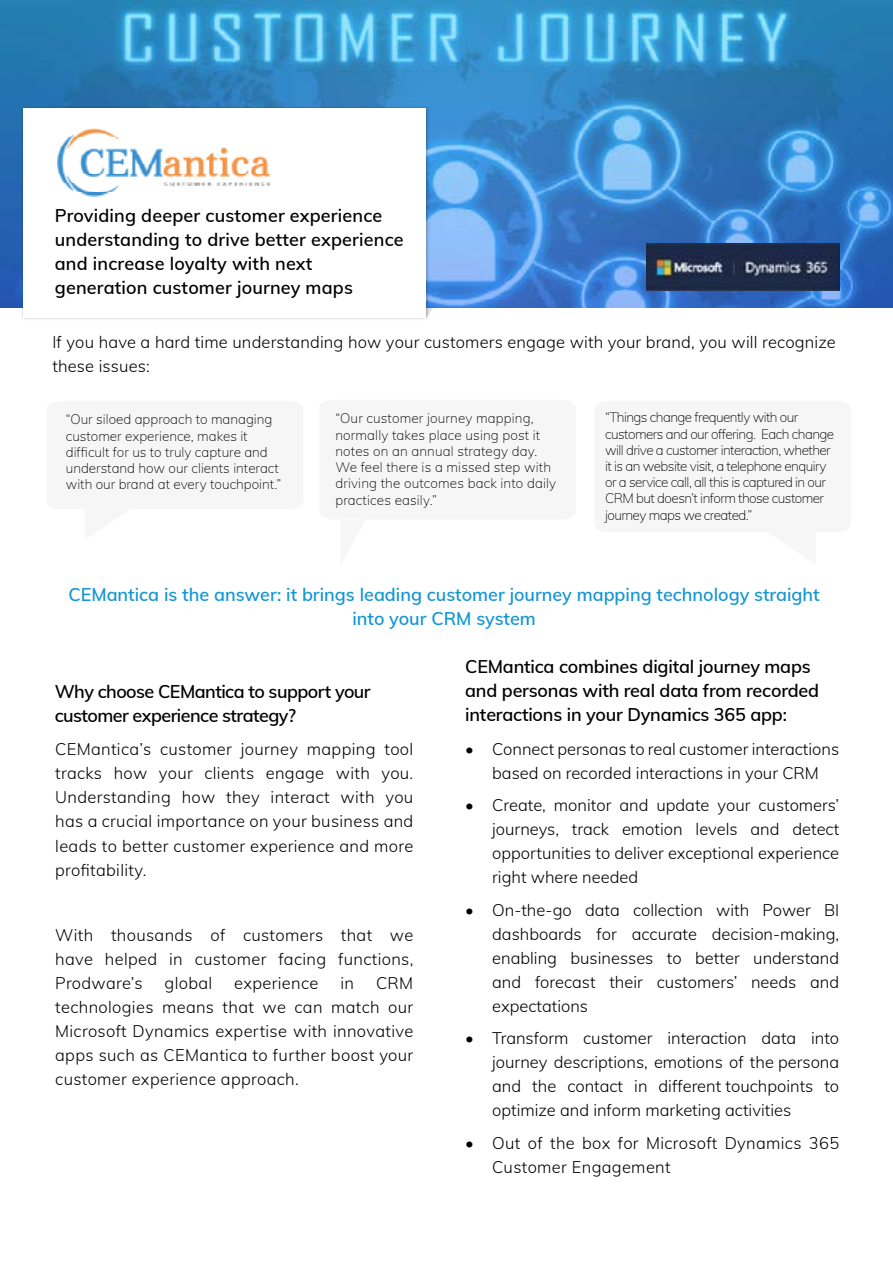
<style>
.page{position:relative;width:893px;height:1263px;background:#fff}
.page>*{position:absolute;margin:0;border:0;box-sizing:border-box;transform-origin:0 0}
.t1{font:600 18px/24px "Muli";letter-spacing:.01em;color:#000}
.t2{font:600 18px/24px "Muli";letter-spacing:-.01em;color:#000}
.t3{font:600 18px/24px "Muli";color:#1396d4;text-align:center}
.t4{font:600 18px/24px "Muli";letter-spacing:-.03em;color:#000}
.t5{font:300 16.5px/24px "Muli";letter-spacing:.01em;color:#000;text-align:justify}
.t6{font:200 13.5px/16.2px "Muli";color:#000}
.t7{font:200 13.5px/16.2px "Muli";letter-spacing:-.04em;color:#000}
</style>
<div class="page">
<svg style="left:429px;top:307px;width:11px;height:6px"></svg>
<img style="left:0;top:0;width:893px;height:307px">
<img style="left:646px;top:244px;width:194px;height:47px">
<div style="left:21px;top:106px;width:408px;height:214px;background:#000;opacity:.3"></div>
<div style="left:23px;top:109px;width:402px;height:209px;background:#fff"></div>
<img style="left:57px;top:129px;width:214px;height:68px">
<p class="t1" style="left:55px;top:203px;width:350px">Providing deeper customer experience understanding to drive better experience and increase loyalty with next generation customer journey maps</p>
<p class="t5" style="left:52px;top:330px;width:785px">If you have a hard time understanding how your customers engage with your brand, you will recognize these issues:</p>
<p class="t6" style="left:66px;top:411px;width:217px">“Our siloed approach to managing customer experience, makes it difficult for us to truly capture and understand how our clients interact with our brand at every touchpoint.”</p>
<p class="t6" style="left:335px;top:410px;width:222px">“Our customer journey mapping, normally takes place using post it notes on an annual strategy day.<br>We feel there is a missed step with driving the outcomes back into daily practices easily.”</p>
<p class="t7" style="left:605px;top:409px;width:231px">“Things change frequently with our customers and our offering. Each change will drive a customer interaction, whether it is an website visit, a telephone enquiry or a service call, all this is captured in our CRM but doesn’t inform those customer journey maps we created.”</p>
<p class="t3" style="left:68px;top:582px;width:753px">CEMantica is the answer: it brings leading customer journey mapping technology straight into your CRM system</p>
<p class="t2" style="left:465px;top:653px;width:355px">CEMantica combines digital journey maps and personas with real data from recorded interactions in your Dynamics 365 app:</p>
<p class="t5" style="left:465px;top:736px;width:375px;text-align:center">• Connect personas to real customer interactions based on recorded interactions in your CRM</p>
<p class="t5" style="left:492px;top:792px;width:349px;text-indent:-27px">• Create, monitor and update your customers’ journeys, track emotion levels and detect opportunities to deliver exceptional experience right where needed</p>
<p class="t5" style="left:492px;top:897px;width:349px;text-indent:-27px">• On-the-go data collection with Power BI dashboards for accurate decision-making, enabling businesses to better understand and forecast their customers’ needs and expectations</p>
<p class="t5" style="left:492px;top:1025px;width:349px;text-indent:-27px">• Transform customer interaction data into journey descriptions, emotions of the persona and the contact in different touchpoints to optimize and inform marketing activities</p>
<p class="t5" style="left:492px;top:1130px;width:349px;text-indent:-27px">• Out of the box for Microsoft Dynamics 365<br>Customer Engagement</p>
<p class="t4" style="left:55px;top:678px;width:317px">Why choose CEMantica to support your customer experience strategy?</p>
<p class="t5" style="left:55px;top:737px;width:360px">CEMantica’s customer journey mapping tool tracks how your clients engage with you.<br>Understanding how they interact with you has a crucial importance on your business and leads to better customer experience and more profitability.</p>
<p class="t5" style="left:55px;top:922px;width:360px">With thousands of customers that we have helped in customer facing functions, Prodware’s</p>
<p class="t5" style="left:165px;top:970px;width:49px">global</p>
<p class="t5" style="left:234px;top:970px;width:86px">experience</p>
<p class="t5" style="left:340px;top:970px;width:15px">in</p>
<p class="t5" style="left:55px;top:970px;width:360px;text-indent:321px">CRM technologies means that we can match our Microsoft Dynamics expertise with innovative apps such as CEMantica to further boost your customer experience approach.</p>
</div>
